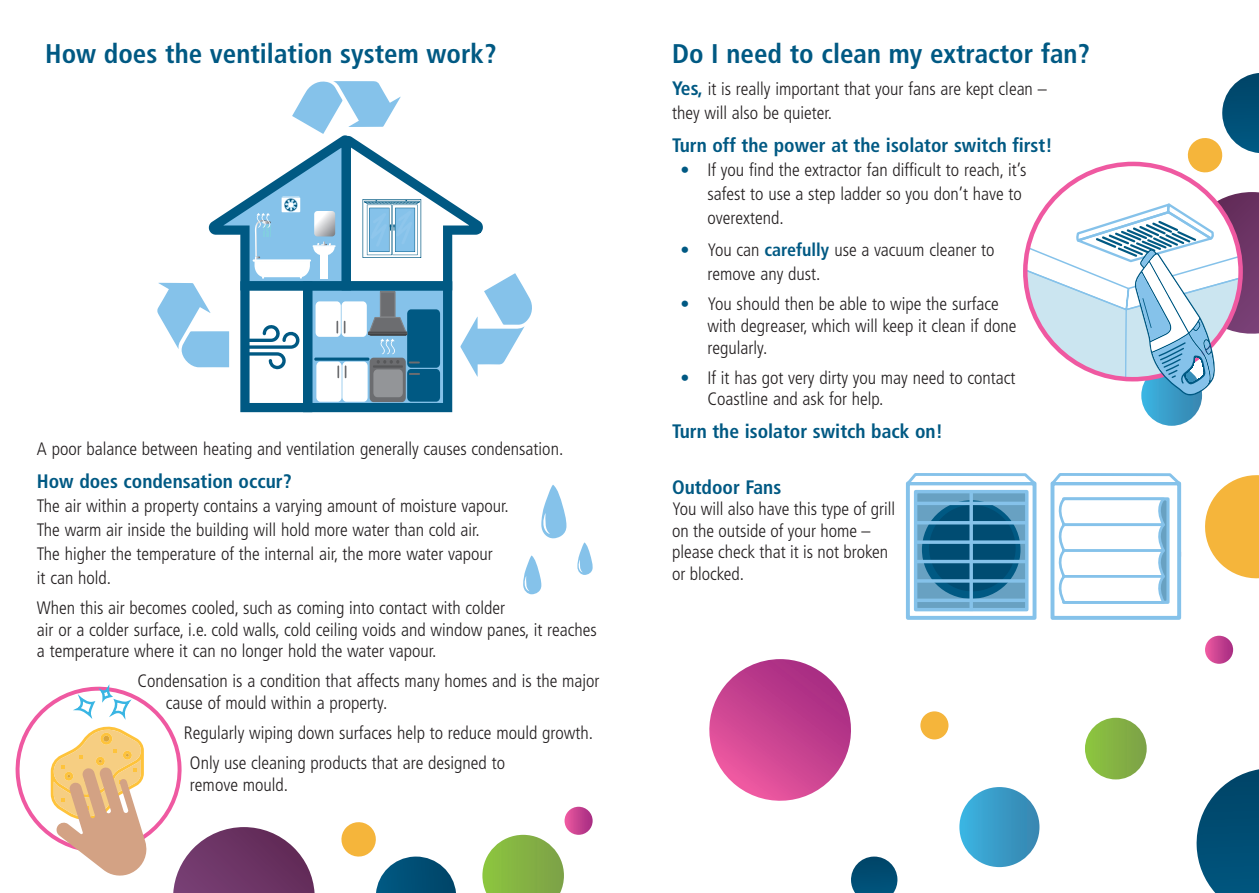
<style>
.page{position:relative;width:1259px;height:893px;background:#fff}
.page>*{position:absolute;margin:0;border:0;box-sizing:border-box;transform-origin:0 0}
.Heading{font:700 condensed 27px "Frutiger LT Std";color:#005983}
.Sub_Heading{font:700 condensed 19.5px "Frutiger LT Std";color:#005983}
.t1{font:300 condensed 18px/21.6px "Frutiger LT Std";color:#231f20}
.s1{font-weight:700;font-size:19.5px;color:#005983}
.s2{color:#005983}
.s3{font-weight:700;color:#005983}
</style>
<div class="page">
<div style="left:1085px;top:718px;width:61px;height:61px;background:linear-gradient(to right,#8ec741,#7ca046);border-radius:31px"></div>
<svg style="left:1187px;top:73px;width:72px;height:86px"></svg>
<div style="left:1205px;top:636px;width:28px;height:28px;background:linear-gradient(to right,#ee5ca2,#a72e83);border-radius:14px"></div>
<svg style="left:1196px;top:769px;width:63px;height:124px"></svg>
<svg style="left:1205px;top:475px;width:54px;height:104px"></svg>
<svg style="left:1141px;top:365px;width:61px;height:61px"></svg>
<svg style="left:157px;top:81px;width:375px;height:331px"></svg>
<svg style="left:541px;top:485px;width:25px;height:53px"></svg>
<svg style="left:577px;top:542px;width:15px;height:33px"></svg>
<svg style="left:523px;top:555px;width:18px;height:39px"></svg>
<svg style="left:341px;top:822px;width:115px;height:71px"></svg>
<svg style="left:16px;top:684px;width:298px;height:209px"></svg>
<svg style="left:482px;top:835px;width:82px;height:58px;background:#98bf61"></svg>
<svg style="left:564px;top:807px;width:28px;height:28px"></svg>
<svg style="left:1023px;top:159px;width:199px;height:126px"></svg>
<svg style="left:1024px;top:192px;width:235px;height:206px"></svg>
<div style="left:906px;top:481px;width:130px;height:139px;background:#fff;border:4px solid #85c2ea"></div>
<div style="left:914px;top:490px;width:114px;height:121px;background:#68a1c2;border:3px solid #85c2ea"></div>
<svg style="left:922px;top:500px;width:98px;height:99px"></svg>
<div style="left:929px;top:505px;width:86px;height:86px;background:#004c72;border-radius:50%"></div>
<svg style="left:906px;top:473px;width:131px;height:14px"></svg>
<hr style="left:916px;top:502px;width:111px;height:3px;background:#85c2ea">
<hr style="left:916px;top:521px;width:111px;height:3px;background:#85c2ea">
<svg style="left:916px;top:540px;width:111px;height:4px"></svg>
<hr style="left:916px;top:560px;width:111px;height:3px;background:#85c2ea">
<svg style="left:915px;top:579px;width:111px;height:4px"></svg>
<hr style="left:916px;top:599px;width:111px;height:3px;background:#85c2ea">
<svg style="left:969px;top:490px;width:4px;height:121px"></svg>
<div style="left:1050px;top:481px;width:131px;height:139px;background:#fff;border:4px solid #85c2ea"></div>
<svg style="left:1050px;top:473px;width:132px;height:14px"></svg>
<svg style="left:1058px;top:499px;width:124px;height:107px"></svg>
<div style="left:959px;top:787px;width:80px;height:80px;background:linear-gradient(to right,#40b6e3,#3684ae);border-radius:40px"></div>
<div style="left:920px;top:711px;width:28px;height:28px;background:#f5b53b;border-radius:50%"></div>
<svg style="left:851px;top:856px;width:46px;height:37px;background:#2a6a89"></svg>
<svg style="left:709px;top:659px;width:142px;height:142px"></svg>
<p class="Heading" style="left:45px;top:37px;width:453px">How does the ventilation system work?</p>
<p class="t1" style="left:37px;top:439px;width:528px">A poor balance between heating and ventilation generally causes condensation.</p>
<p class="Sub_Heading" style="left:37px;top:470px;width:256px">How does condensation occur?</p>
<p class="t1" style="left:37px;top:494px;width:473px;line-height:24px">The air within a property contains a varying amount of moisture vapour.<br>The warm air inside the building will hold more water than cold air.<br>The higher the temperature of the internal air, the more water vapour<br>it can hold.</p>
<p class="t1" style="left:37px;top:597px;width:561px">When this air becomes cooled, such as coming into contact with colder<br>air or a colder surface, i.e. cold walls, cold ceiling voids and window panes, it reaches a temperature where it can no longer hold the water vapour.</p>
<p class="t1" style="left:166px;top:671px;width:435px;text-indent:-28px">Condensation is a condition that affects many homes and is the major cause of mould within a property.</p>
<p class="t1" style="left:184px;top:722px;width:411px">Regularly wiping down surfaces help to reduce mould growth.</p>
<p class="t1" style="left:190px;top:752px;width:317px">Only use cleaning products that are designed to remove mould.</p>
<p class="Heading" style="left:672px;top:37px;width:419px">Do I need to clean my extractor fan?</p>
<p class="t1" style="left:672px;top:77px;width:376px;line-height:24px"><span class="s1">Yes,</span> it is really important that your fans are kept clean – they will also be quieter.</p>
<p class="Sub_Heading" style="left:672px;top:133px;width:382px">Turn off the power at the isolator switch first!</p>
<p class="t1" style="left:707px;top:158px;width:320px;line-height:24px;text-indent:-27px"><span class="s2">•</span> If you find the extractor fan difficult to reach, it’s safest to use a step ladder so you don’t have to overextend.</p>
<p class="t1" style="left:707px;top:238px;width:288px;line-height:24px;text-indent:-27px"><span class="s2">•</span> You can <span class="s3">carefully</span> use a vacuum cleaner to remove any dust.</p>
<p class="t1" style="left:707px;top:294px;width:310px;text-indent:-27px"><span class="s2">•</span> You should then be able to wipe the surface with degreaser, which will keep it clean if done regularly.</p>
<p class="t1" style="left:707px;top:367px;width:309px;text-indent:-27px"><span class="s2">•</span> If it has got very dirty you may need to contact<br>Coastline and ask for help.</p>
<p class="Sub_Heading" style="left:672px;top:419px;width:272px">Turn the isolator switch back on!</p>
<p class="Sub_Heading" style="left:672px;top:475px;width:111px">Outdoor Fans</p>
<p class="t1" style="left:672px;top:498px;width:225px">You will also have this type of grill on the outside of your home – please check that it is not broken or blocked.</p>
</div>
